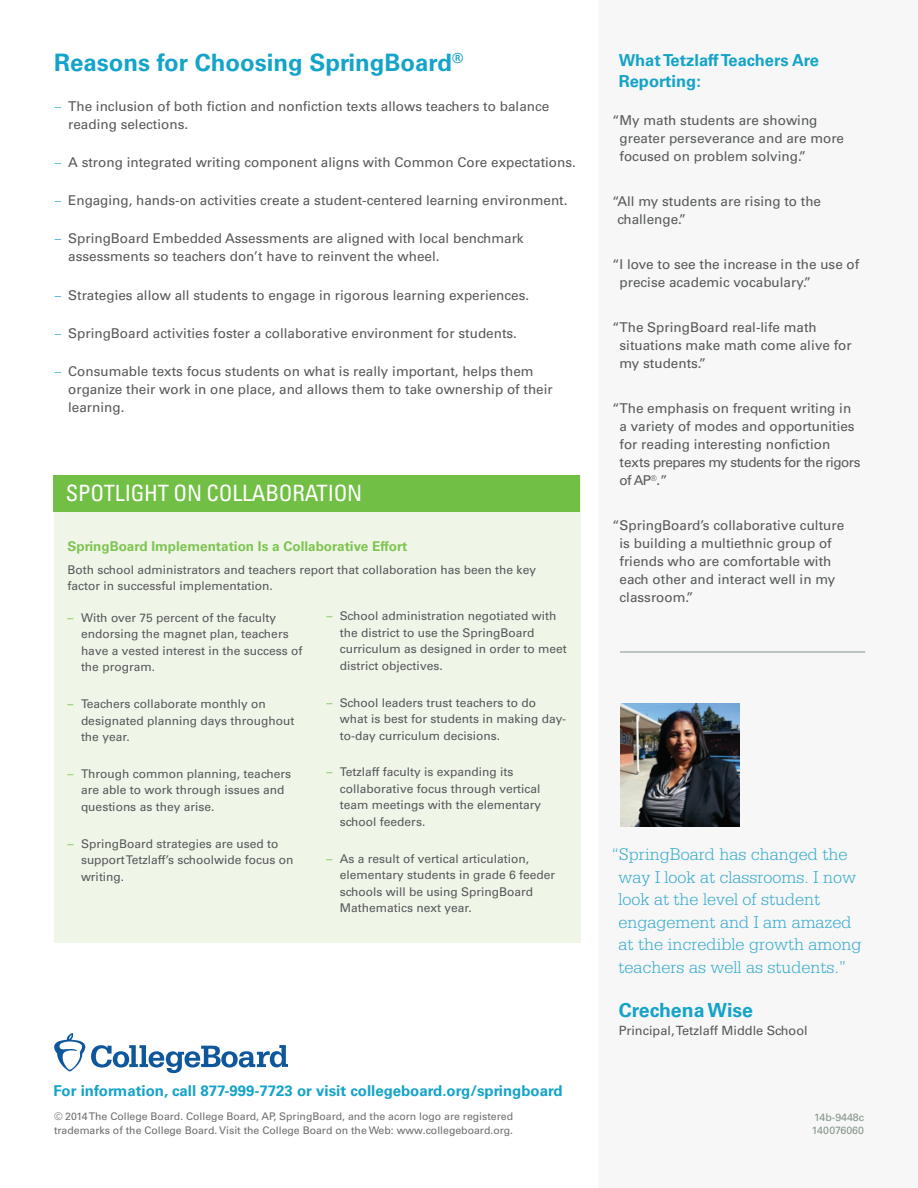
<style>
.page{position:relative;width:918px;height:1188px;background:#fff}
.page>*{position:absolute;margin:0;border:0;box-sizing:border-box;transform-origin:0 0}
.t1{font:700 24px "Univers LT Std";color:#14a3c9}
.t2{font:condensed 22.5px "Univers LT Std";letter-spacing:-.01em;color:#fff}
.t3{font:700 19.5px "Univers LT Std";color:#14a3c9}
.t4{font:300 18px/22.5px "Serifa Std";color:#37aacd}
.t5{font:700 16.5px/21px "Univers LT Std";color:#14a3c9}
.t6{font:700 15px "Univers LT Std";color:#14a3c9}
.t7{font:13.5px/18px "Univers LT Std";color:#57585a}
.t8{font:700 13.5px "Univers LT Std";color:#7ec451}
.t9{font:12.75px "Univers LT Std";color:#57585a}
.t10{font:12px/16.5px "Univers LT Std";color:#57585a}
.t11{font:10.5px/13.5px "Univers LT Std";color:#6c6d70}
.t12{font:10.5px/12.6px "Univers LT Std";color:#849288}
.s1{font-weight:300;font-size:12.75px;color:#37aacd}
.s2{font-weight:300;color:#71bf44}
</style>
<div class="page">
<div style="left:599px;top:0;width:319px;height:1188px;background:#f6f7f6"></div>
<div style="left:54px;top:475px;width:526px;height:468px;background:#eff6e8"></div>
<div style="left:54px;top:476px;width:526px;height:36px;background:#71bf44"></div>
<svg style="left:54px;top:1033px;width:234px;height:40px"></svg>
<hr style="left:620px;top:652px;width:245px;height:1px;background:#849288">
<img style="left:620px;top:704px;width:120px;height:122px">
<h1 class="t1" style="left:54px;top:49px;width:411px">Reasons for Choosing SpringBoard<sup>®</sup></h1>
<p class="t7" style="left:68px;top:97px;width:483px;text-indent:-14px"><span class="s1">–</span> The inclusion of both fiction and nonfiction texts allows teachers to balance reading selections.</p>
<p class="t7" style="left:55px;top:153px;width:523px"><span class="s1">–</span> A strong integrated writing component aligns with Common Core expectations.</p>
<p class="t7" style="left:55px;top:191px;width:514px"><span class="s1">–</span> Engaging, hands-on activities create a student-centered learning environment.</p>
<p class="t7" style="left:68px;top:230px;width:457px;text-indent:-14px"><span class="s1">–</span> SpringBoard Embedded Assessments are aligned with local benchmark assessments so teachers don’t have to reinvent the wheel.</p>
<p class="t7" style="left:55px;top:286px;width:476px"><span class="s1">–</span> Strategies allow all students to engage in rigorous learning experiences.</p>
<p class="t7" style="left:55px;top:324px;width:464px"><span class="s1">–</span> SpringBoard activities foster a collaborative environment for students.</p>
<p class="t7" style="left:68px;top:362px;width:486px;text-indent:-14px"><span class="s1">–</span> Consumable texts focus students on what is really important, helps them organize their work in one place, and allows them to take ownership of their learning.</p>
<h2 class="t2" style="left:66px;top:479px;width:298px">SPOTLIGHT ON COLLABORATION</h2>
<p class="t8" style="left:68px;top:538px;width:341px">SpringBoard Implementation Is a Collaborative Effort</p>
<p class="t10" style="left:68px;top:561px;width:470px">Both school administrators and teachers report that collaboration has been the key factor in successful implementation.</p>
<p class="t10" style="left:81px;top:609px;width:223px;text-indent:-14px"><span class="s2">–</span> With over 75 percent of the faculty endorsing the magnet plan, teachers have a vested interest in the success of the program.</p>
<p class="t10" style="left:81px;top:696px;width:215px;text-indent:-14px"><span class="s2">–</span> Teachers collaborate monthly on designated planning days throughout the year.</p>
<p class="t10" style="left:81px;top:765px;width:212px;text-indent:-14px"><span class="s2">–</span> Through common planning, teachers are able to work through issues and questions as they arise.</p>
<p class="t10" style="left:81px;top:835px;width:214px;text-indent:-14px"><span class="s2">–</span> SpringBoard strategies are used to support Tetzlaff’s schoolwide focus on writing.</p>
<p class="t10" style="left:340px;top:608px;width:229px;text-indent:-14px"><span class="s2">–</span> School administration negotiated with the district to use the SpringBoard curriculum as designed in order to meet district objectives.</p>
<p class="t10" style="left:340px;top:694px;width:228px;text-indent:-14px"><span class="s2">–</span> School leaders trust teachers to do what is best for students in making day&shy;to-day curriculum decisions.</p>
<p class="t10" style="left:340px;top:764px;width:203px;text-indent:-14px"><span class="s2">–</span> Tetzlaff faculty is expanding its collaborative focus through vertical team meetings with the elementary school feeders.</p>
<p class="t10" style="left:340px;top:850px;width:217px;text-indent:-14px"><span class="s2">–</span> As a result of vertical articulation, elementary students in grade 6 feeder schools will be using SpringBoard Mathematics next year.</p>
<p class="t6" style="left:54px;top:1082px;width:511px">For information, call 877-999-7723 or visit collegeboard.org/springboard</p>
<p class="t11" style="left:54px;top:1110px;width:461px">© 2014 The College Board. College Board, AP, SpringBoard, and the acorn logo are registered trademarks of the College Board. Visit the College Board on the Web: www.collegeboard.org.</p>
<p class="t5" style="left:619px;top:50px;width:202px">What Tetzlaff Teachers Are<br>Reporting:</p>
<p class="t7" style="left:620px;top:111px;width:226px;text-indent:-8px">“My math students are showing greater perseverance and are more focused on problem solving.”</p>
<p class="t7" style="left:617px;top:192px;width:205px;text-indent:-5px">“All my students are rising to the challenge.”</p>
<p class="t7" style="left:620px;top:255px;width:241px;text-indent:-8px">“I love to see the increase in the use of precise academic vocabulary.”</p>
<p class="t7" style="left:620px;top:318px;width:234px;text-indent:-8px">“The SpringBoard real-life math situations make math come alive for my students.”</p>
<p class="t7" style="left:620px;top:399px;width:243px;text-indent:-8px">“The emphasis on frequent writing in a variety of modes and opportunities for reading interesting nonfiction texts prepares my students for the rigors of AP<sup>®</sup>.”</p>
<p class="t7" style="left:620px;top:516px;width:226px;text-indent:-8px">“SpringBoard’s collaborative culture is building a multiethnic group of friends who are comfortable with each other and interact well in my classroom.”</p>
<h3 class="t4" style="left:619px;top:844px;width:245px;text-indent:-7px">“SpringBoard has changed the way I look at classrooms. I now look at the level of student engagement and I am amazed at the incredible growth among teachers as well as students.”</h3>
<h3 class="t3" style="left:619px;top:999px;width:136px">Crechena Wise</h3>
<p class="t9" style="left:619px;top:1023px;width:190px">Principal, Tetzlaff Middle School</p>
<p class="t12" style="left:812px;top:1111px;width:54px">14b-9448c<br>140076060</p>
</div>
